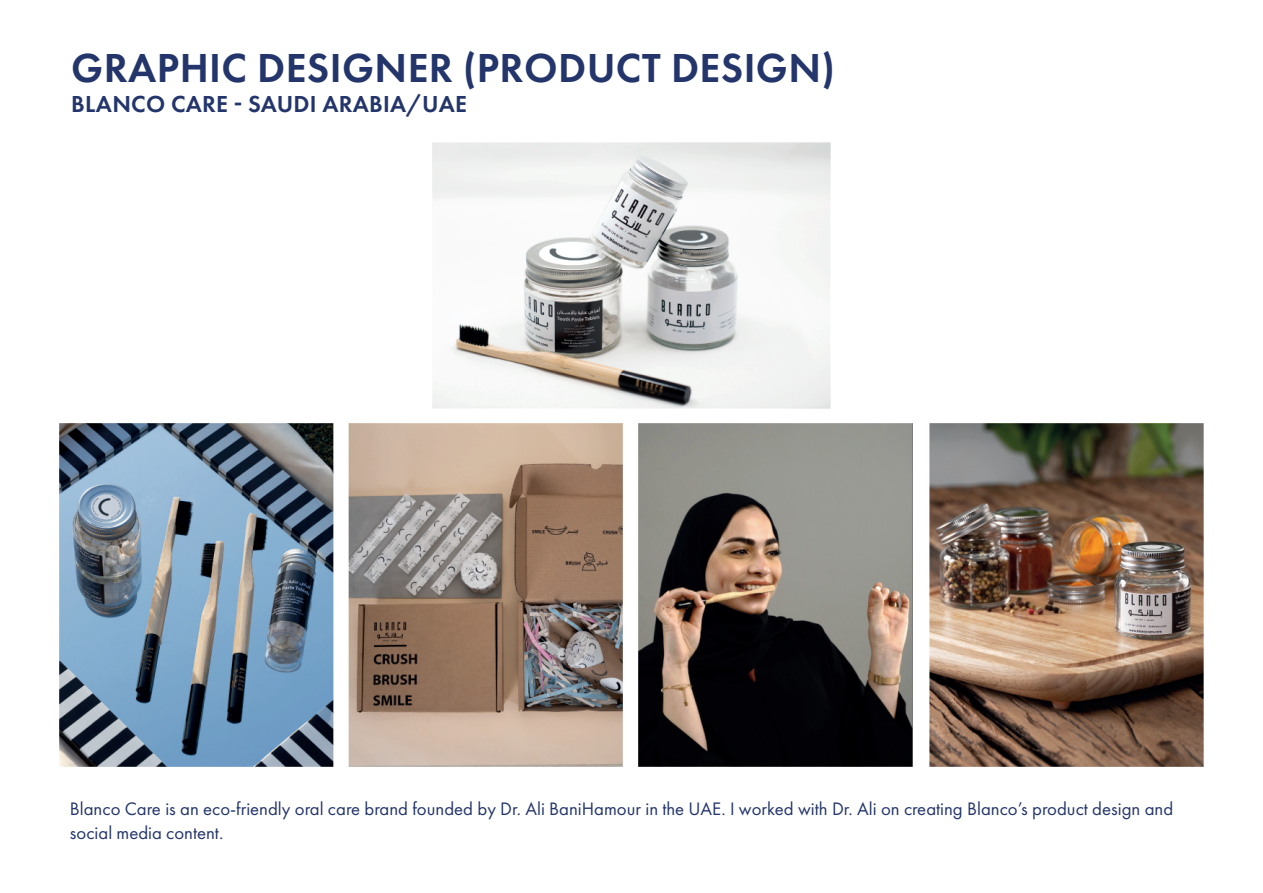
<style>
.page{position:relative;width:1263px;height:893px;background:#fff}
.page>*{position:absolute;margin:0;border:0;box-sizing:border-box;transform-origin:0 0}
.t1{font:600 42px "Futura PT";letter-spacing:.01em;color:#23356a}
.t2{font:600 24px "Futura PT";letter-spacing:.01em;color:#23356a}
.t3{font:18.75px/24px "Futura PT";color:#23356a}
</style>
<div class="page">
<img style="left:60px;top:424px;width:1143px;height:343px">
<img style="left:433px;top:142px;width:397px;height:266px">
<h1 class="t1" style="left:71px;top:41px;width:765px">GRAPHIC DESIGNER (PRODUCT DESIGN)</h1>
<p class="t2" style="left:71px;top:89px;width:398px">BLANCO CARE SAUDI ARABIA/UAE</p>
<p class="t3" style="left:70px;top:797px;width:1105px">Blanco Care is an eco-friendly oral care brand founded by Dr. Ali BaniHamour in the UAE. I worked with Dr. Ali on creating Blanco’s product design and social media content.</p>
</div>
